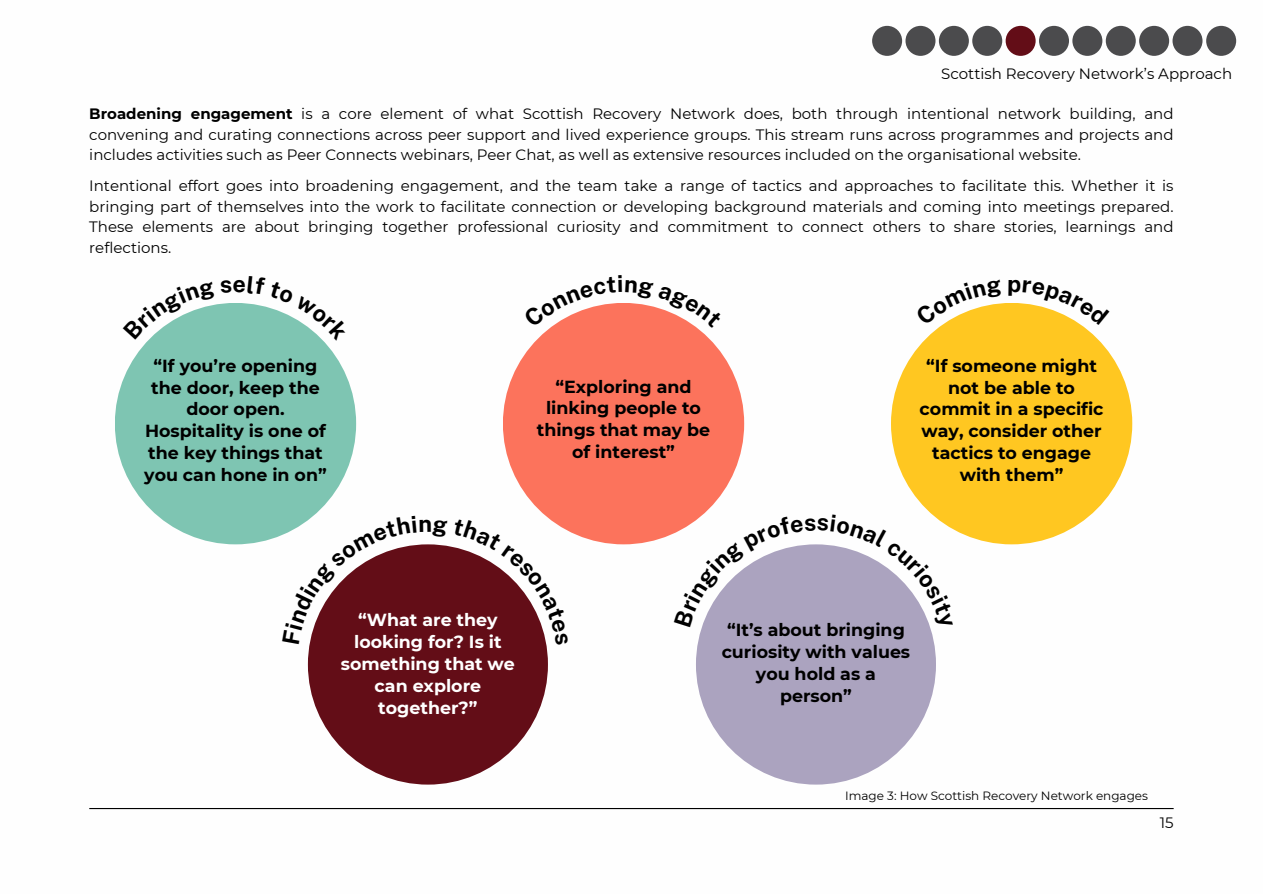
<style>
.page{position:relative;width:1263px;height:894px;background:#fff}
.page>*{position:absolute;margin:0;border:0;box-sizing:border-box;transform-origin:0 0}
.t1{font:700 17.4px/21.8px "Montserrat";color:#000;text-align:center}
.t2{font:700 17.4px/21.8px "Montserrat";color:#fff;text-align:center}
.t3{font:15px/20.5px "Montserrat";color:#000;text-align:justify}
.t4{font:12px "Montserrat";color:#000}
.s1{font-weight:700}
</style>
<div class="page">
<div style="left:115px;top:303px;width:241px;height:241px;background:#7ec5b2;border-radius:50%"></div>
<div style="left:503px;top:303px;width:241px;height:241px;background:#fc735c;border-radius:50%"></div>
<div style="left:891px;top:303px;width:241px;height:241px;background:#ffc721;border-radius:50%"></div>
<div style="left:308px;top:544px;width:240px;height:240px;background:#630d17;border-radius:50%"></div>
<div style="left:696px;top:544px;width:240px;height:240px;background:#aba3bf;border-radius:50%"></div>
<div style="left:872px;top:26px;width:30px;height:30px;background:#4b4b4d;border-radius:50%"></div>
<div style="left:905px;top:26px;width:30px;height:30px;background:#4b4b4d;border-radius:50%"></div>
<div style="left:939px;top:26px;width:30px;height:30px;background:#4b4b4d;border-radius:50%"></div>
<div style="left:972px;top:26px;width:30px;height:30px;background:#4b4b4d;border-radius:50%"></div>
<div style="left:1006px;top:26px;width:30px;height:30px;background:#630d17;border-radius:50%"></div>
<div style="left:1039px;top:26px;width:30px;height:30px;background:#4b4b4d;border-radius:50%"></div>
<div style="left:1072px;top:26px;width:30px;height:30px;background:#4b4b4d;border-radius:50%"></div>
<div style="left:1106px;top:26px;width:30px;height:30px;background:#4b4b4d;border-radius:50%"></div>
<div style="left:1139px;top:26px;width:30px;height:30px;background:#4b4b4d;border-radius:50%"></div>
<div style="left:1172px;top:26px;width:30px;height:30px;background:#4b4b4d;border-radius:50%"></div>
<div style="left:1206px;top:26px;width:30px;height:30px;background:#4b4b4d;border-radius:50%"></div>
<hr style="left:89px;top:807px;width:1085px;height:1px;background:#000">
<svg style="left:148px;top:303px;width:175px;height:37px"></svg>
<svg style="left:551px;top:303px;width:145px;height:24px"></svg>
<svg style="left:942px;top:303px;width:60px;height:22px"></svg>
<svg style="left:1018px;top:303px;width:63px;height:22px"></svg>
<svg style="left:282px;top:515px;width:165px;height:129px"></svg>
<svg style="left:453px;top:519px;width:115px;height:125px"></svg>
<svg style="left:674px;top:514px;width:279px;height:115px"></svg>
<p class="t3" style="left:941px;top:64px;width:292px">Scottish Recovery Network’s Approach</p>
<h3 class="t3" style="left:89px;top:103px;width:1086px"><span class="s1">Broadening engagement</span> is a core element of what Scottish Recovery Network does, both through intentional network building, and convening and curating connections across peer support and lived experience groups. This stream runs across programmes and projects and includes activities such as Peer Connects webinars, Peer Chat, as well as extensive resources included on the organisational website.</h3>
<h3 class="t3" style="left:89px;top:175px;width:1086px">Intentional effort goes into broadening engagement, and the team take a range of tactics and approaches to facilitate this. Whether it is bringing part of themselves into the work to facilitate connection or developing background materials and coming into meetings prepared.<br>These elements are about bringing together professional curiosity and commitment to connect others to share stories, learnings and reflections.</h3>
<p class="t1" style="left:144px;top:354px;width:184px">“If you’re opening the door, keep the door open.<br>Hospitality is one of the key things that you can hone in on”</p>
<p class="t1" style="left:537px;top:375px;width:175px">“Exploring and linking people to things that may be of interest”</p>
<p class="t1" style="left:920px;top:354px;width:185px">“If someone might not be able to commit in a specific way, consider other tactics to engage with them”</p>
<p class="t2" style="left:341px;top:609px;width:176px">“What are they looking for? Is it something that we can explore together?”</p>
<p class="t1" style="left:722px;top:618px;width:190px">“It’s about bringing curiosity with values you hold as a person”</p>
<p class="t4" style="left:845px;top:788px;width:304px">Image 3: How Scottish Recovery Network engages</p>
<p class="t3" style="left:1160px;top:812px;width:15px">15</p>
</div>
